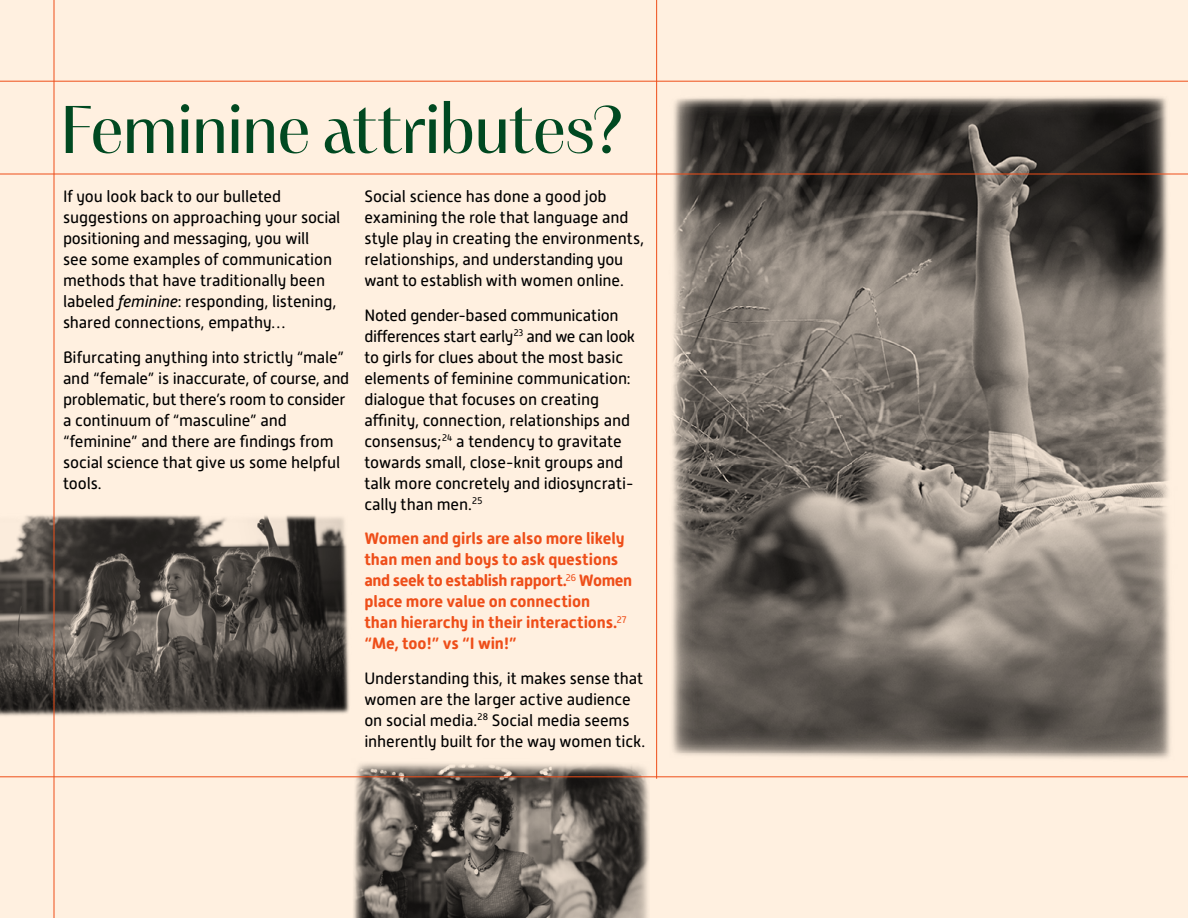
<style>
.page{position:relative;width:1188px;height:918px;background:#fff0e0}
.page>*{position:absolute;margin:0;border:0;box-sizing:border-box;transform-origin:0 0}
.t1{font:67.5px "PF Marlet Display";letter-spacing:-.03em;color:#004921}
.t2{font:16.5px/21px "Alwyn New Rounded";letter-spacing:-.01em;color:#000}
.t3{font:700 16.5px/21px "Alwyn New Rounded";letter-spacing:-.005em;color:#ee4e19}
.s1{font-style:italic}
</style>
<div class="page">
<img style="left:664px;top:96px;width:523px;height:663px">
<img style="left:345px;top:753px;width:314px;height:165px">
<img style="left:0;top:502px;width:350px;height:224px">
<hr style="left:0;top:777px;width:1188px;height:1px;background:#ee4e19">
<hr style="left:0;top:174px;width:1188px;height:1px;background:#ee4e19">
<hr style="left:0;top:81px;width:1188px;height:1px;background:#ee4e19">
<hr style="left:656px;top:0;width:1px;height:779px;background:#ee4e19">
<hr style="left:54px;top:0;width:1px;height:918px;background:#ee4e19">
<h1 class="t1" style="left:60px;top:87px;width:565px">Feminine attributes?</h1>
<p class="t2" style="left:63px;top:186px;width:279px">If you look back to our bulleted suggestions on approaching your social positioning and messaging, you will<br>see some examples of communication methods that have traditionally been labeled <span class="s1">feminine</span>: responding, listening, shared connections, empathy…</p>
<p class="t2" style="left:63px;top:347px;width:288px">Bifurcating anything into strictly “male” and “female” is inaccurate, of course, and problematic, but there’s room to consider a continuum of “masculine” and “feminine” and there are findings from social science that give us some helpful tools.</p>
<p class="t2" style="left:364px;top:186px;width:281px">Social science has done a good job examining the role that language and style play in creating the environments, relationships, and understanding you want to establish with women online.</p>
<p class="t2" style="left:364px;top:305px;width:272px">Noted gender-based communication differences start early<sup>23</sup> and we can look to girls for clues about the most basic elements of feminine communication: dialogue that focuses on creating affinity, connection, relationships and consensus;<sup>24</sup> a tendency to gravitate towards small, close-knit groups and talk more concretely and idiosyncrati&shy;cally than men.<sup>25</sup></p>
<p class="t3" style="left:364px;top:528px;width:269px">Women and girls are also more likely than men and boys to ask questions and seek to establish rapport.<sup>26</sup> Women place more value on connection<br>than hierarchy in their interactions.<sup>27 </sup>“Me, too!” vs “I win!”</p>
<p class="t2" style="left:364px;top:668px;width:282px">Understanding this, it makes sense that women are the larger active audience on social media.<sup>28</sup> Social media seems inherently built for the way women tick.</p>
</div>
